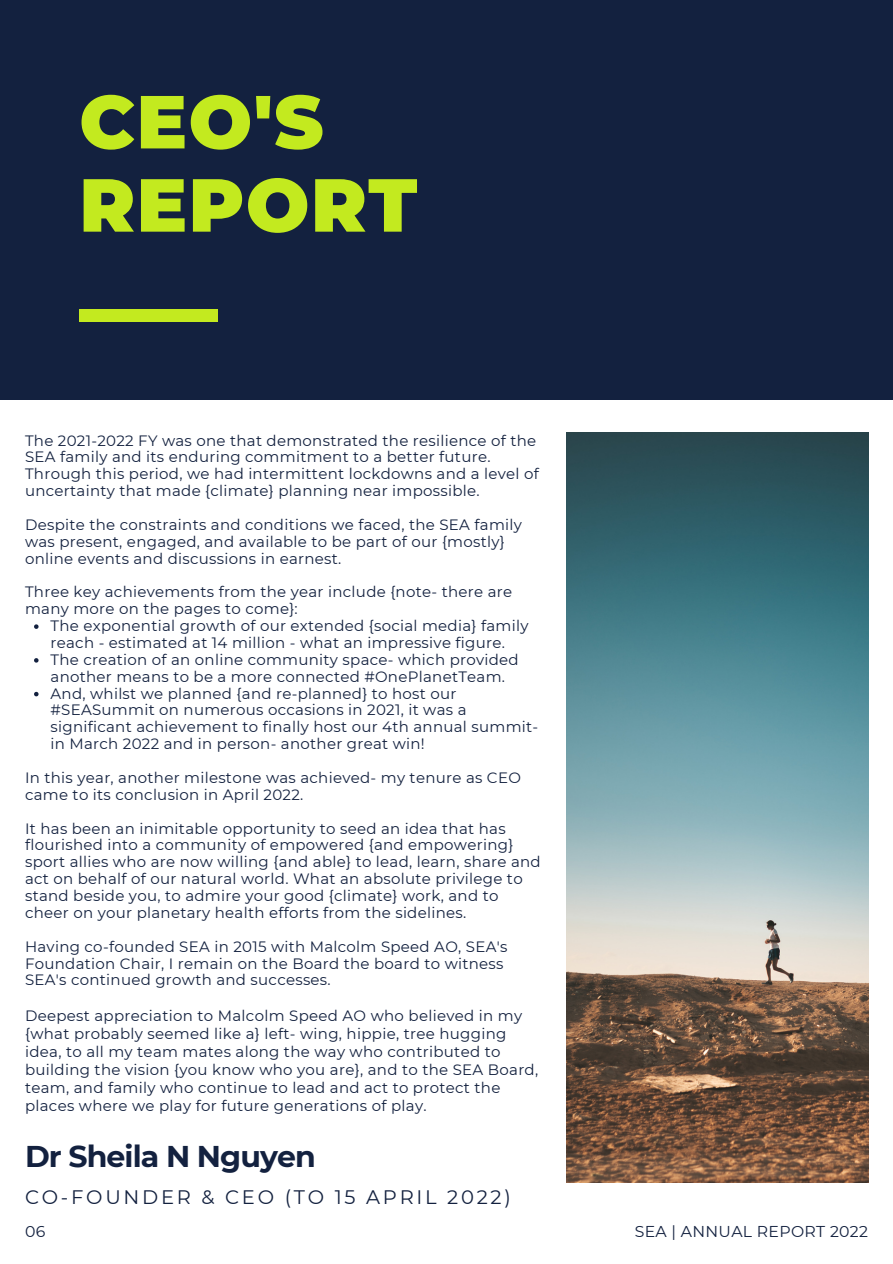
<style>
.page{position:relative;width:893px;height:1264px;background:#fff}
.page>*{position:absolute;margin:0;border:0;box-sizing:border-box;transform-origin:0 0}
.t1{font:900 75px/83.2px "Montserrat";letter-spacing:.02em;color:#c3ea1f}
.t2{font:700 30px "Montserrat";letter-spacing:-.03em;color:#13213f}
.t3{font:19.5px "Montserrat";letter-spacing:.14em;color:#13213f}
.t4{font:15.75px "Montserrat";letter-spacing:.02em;color:#13213f}
.t5{font:15px/16.8px "Montserrat";letter-spacing:.02em;color:#13213f}
</style>
<div class="page">
<div style="left:0;top:0;width:892px;height:400px;background:#13213f"></div>
<div style="left:79px;top:310px;width:139px;height:12px;background:#c3ea1f"></div>
<img style="left:566px;top:432px;width:302px;height:750px">
<svg style="left:34px;top:624px;width:5px;height:5px"></svg>
<svg style="left:34px;top:658px;width:5px;height:4px"></svg>
<svg style="left:34px;top:692px;width:5px;height:4px"></svg>
<h1 class="t1" style="left:79px;top:80px;width:339px">CEO'S<br>REPORT</h1>
<p class="t5" style="left:25px;top:432px;width:515px">The 2021-2022 FY was one that demonstrated the resilience of the SEA family and its enduring commitment to a better future.<br>Through this period, we had intermittent lockdowns and a level of uncertainty that made {climate} planning near impossible.</p>
<p class="t5" style="left:25px;top:516px;width:498px">Despite the constraints and conditions we faced, the SEA family was present, engaged, and available to be part of our {mostly} online events and discussions in earnest.</p>
<p class="t5" style="left:25px;top:583px;width:488px">Three key achievements from the year include {note- there are many more on the pages to come}:</p>
<p class="t5" style="left:51px;top:617px;width:489px">The exponential growth of our extended {social media} family reach - estimated at 14 million - what an impressive figure.<br>The creation of an online community space- which provided another means to be a more connected #OnePlanetTeam.<br>And, whilst we planned {and re-planned} to host our #SEASummit on numerous occasions in 2021, it was a significant achievement to finally host our 4th annual summit&shy;in March 2022 and in person- another great win!</p>
<p class="t5" style="left:25px;top:769px;width:497px">In this year, another milestone was achieved- my tenure as CEO came to its conclusion in April 2022.</p>
<p class="t5" style="left:25px;top:819px;width:517px">It has been an inimitable opportunity to seed an idea that has flourished into a community of empowered {and empowering} sport allies who are now willing {and able} to lead, learn, share and act on behalf of our natural world. What an absolute privilege to stand beside you, to admire your good {climate} work, and to cheer on your planetary health efforts from the sidelines.</p>
<p class="t5" style="left:25px;top:937px;width:484px">Having co-founded SEA in 2015 with Malcolm Speed AO, SEA's<br>Foundation Chair, I remain on the Board the board to witness<br>SEA's continued growth and successes.</p>
<p class="t5" style="left:25px;top:1006px;width:514px;line-height:18px">Deepest appreciation to Malcolm Speed AO who believed in my {what probably seemed like a} left- wing, hippie, tree hugging idea, to all my team mates along the way who contributed to building the vision {you know who you are}, and to the SEA Board, team, and family who continue to lead and act to protect the places where we play for future generations of play.</p>
<h2 class="t2" style="left:25px;top:1137px;width:292px">Dr Sheila N Nguyen</h2>
<h3 class="t3" style="left:25px;top:1184px;width:487px">CO-FOUNDER &amp; CEO (TO 15 APRIL 2022)</h3>
<p class="t4" style="left:25px;top:1221px;width:22px">06</p>
<p class="t4" style="left:634px;top:1221px;width:235px">SEA | ANNUAL REPORT 2022</p>
</div>
